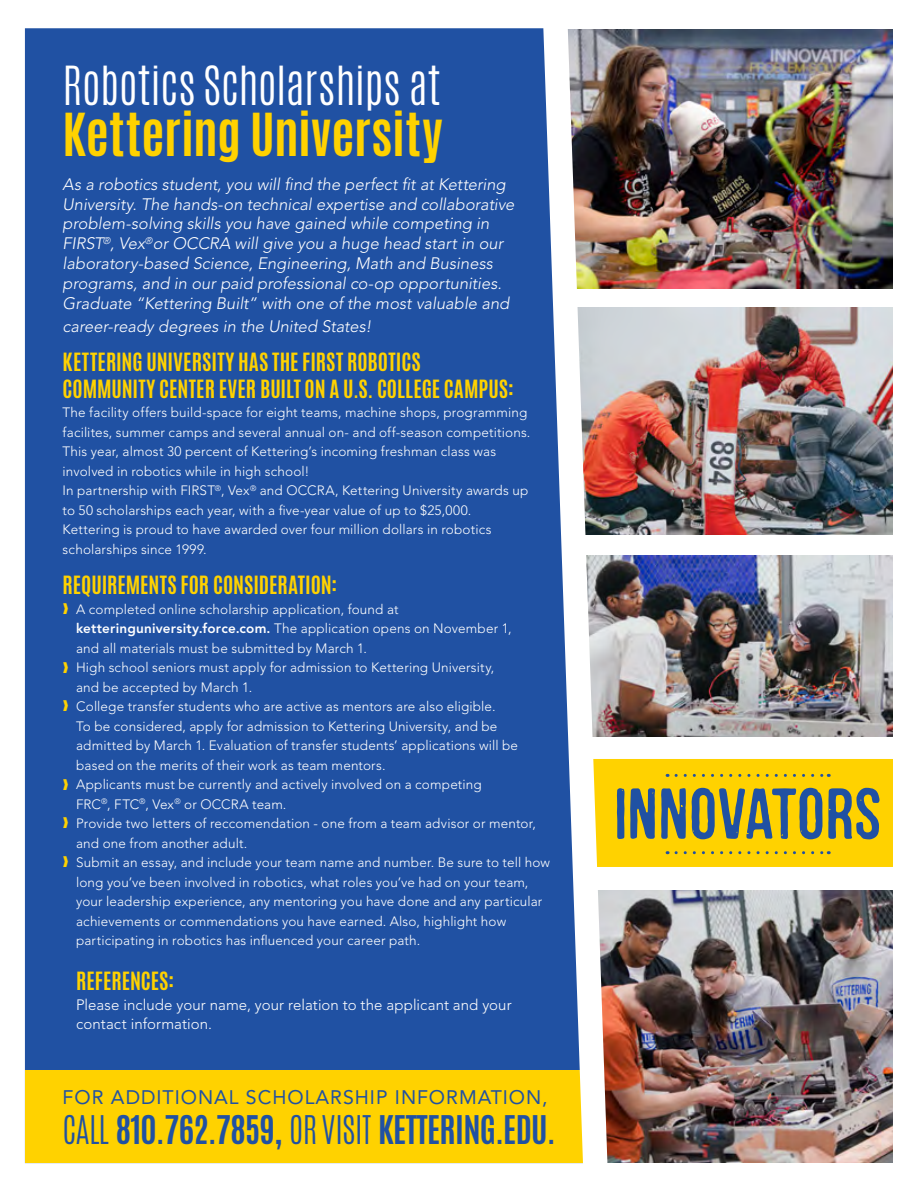
<style>
.page{position:relative;width:918px;height:1188px;background:#fff}
.page>*{position:absolute;margin:0;border:0;box-sizing:border-box;transform-origin:0 0}
.t1{font:72px "Mocha Mattari";color:#2051a3}
.t2{font:700 49.5px "Antonio";color:#ffd200}
.t3{font:300 45px "Antonio";letter-spacing:-.01em;color:#fff}
.t4{font:700 33px "Antonio";letter-spacing:-.02em;color:#2051a3}
.t5{font:700 21px/27px "Antonio";color:#ffd200}
.t6{font:19.5px "Avenir";letter-spacing:.05em;color:#2051a3}
.t7{font:18px/38.8px "Carta";color:#ffd200}
.t8{font:italic 300 16.5px/19.8px "Avenir";color:#fff}
.t9{font:300 15px/19.5px "Avenir";letter-spacing:.005em;color:#fff}
.t10{font:300 13.5px/19.5px "Avenir";letter-spacing:.01em;color:#fff}
.s1{font-weight:800}
.s2{font-weight:300}
</style>
<div class="page">
<img style="left:608px;top:555px;width:285px;height:182px">
<img style="left:608px;top:890px;width:285px;height:272px">
<img style="left:608px;top:308px;width:285px;height:226px">
<img style="left:608px;top:29px;width:285px;height:259px">
<div style="left:24px;top:28px;width:518px;height:1136px;background:#2051a3"></div>
<div style="left:608px;top:759px;width:285px;height:108px;background:#ffd200"></div>
<div style="left:25px;top:1070px;width:562px;height:93px;background:#ffd200"></div>
<svg style="left:542px;top:28px;width:66px;height:1136px"></svg>
<h3 class="t3" style="left:63px;top:54px;width:380px">Robotics Scholarships at</h3>
<h2 class="t2" style="left:63px;top:98px;width:381px">Kettering University</h2>
<p class="t8" style="left:63px;top:174px;width:453px">As a robotics student, you will find the perfect fit at Kettering University. The hands-on technical expertise and collaborative problem-solving skills you have gained while competing in FIRST<sup>®</sup>, Vex<sup>®</sup>or OCCRA will give you a huge head start in our laboratory-based Science, Engineering, Math and Business programs, and in our paid professional co-op opportunities.<br>Graduate “Kettering Built” with one of the most valuable and</p>
<p class="t8" style="left:63px;top:316px;width:310px">career-ready degrees in the United States!</p>
<h3 class="t5" style="left:63px;top:349px;width:453px">KETTERING UNIVERSITY HAS THE FIRST ROBOTICS<br>COMMUNITY CENTER EVER BUILT ON A U.S. COLLEGE CAMPUS:</h3>
<p class="t10" style="left:63px;top:403px;width:469px">The facility offers build-space for eight teams, machine shops, programming facilites, summer camps and several annual on- and off-season competitions.<br>This year, almost 30 percent of Kettering’s incoming freshman class was involved in robotics while in high school!<br>In partnership with FIRST<sup>®</sup>, Vex<sup>®</sup> and OCCRA, Kettering University awards up to 50 scholarships each year, with a five-year value of up to $25,000.<br>Kettering is proud to have awarded over four million dollars in robotics scholarships since 1999.</p>
<h3 class="t5" style="left:63px;top:572px;width:276px">REQUIREMENTS FOR CONSIDERATION:</h3>
<p class="t10" style="left:76px;top:600px;width:475px">A completed online scholarship application, found at <span class="s1">ketteringuniversity.force.com.</span> The application opens on November 1,<br>and all materials must be submitted by March 1.<br>High school seniors must apply for admission to Kettering University,<br>and be accepted by March 1.<br>College transfer students who are active as mentors are also eligible.<br>To be considered, apply for admission to Kettering University, and be admitted by March 1. Evaluation of transfer students’ applications will be based on the merits of their work as team mentors.<br>Applicants must be currently and actively involved on a competing<br>FRC<sup>®</sup>, FTC<sup>®</sup>, Vex<sup>®</sup> or OCCRA team.<br>Provide two letters of reccomendation - one from a team advisor or mentor, and one from another adult.<br>Submit an essay, and include your team name and number. Be sure to tell how long you’ve been involved in robotics, what roles you’ve had on your team, your leadership experience, any mentoring you have done and any particular achievements or commendations you have earned. Also, highlight how participating in robotics has influenced your career path.</p>
<h3 class="t5" style="left:76px;top:968px;width:100px">REFERENCES:</h3>
<p class="t9" style="left:76px;top:995px;width:437px">Please include your name, your relation to the applicant and your contact information.</p>
<h3 class="t7" style="left:63px;top:589px;width:8px">K</h3>
<h3 class="t7" style="left:63px;top:647px;width:8px">K<br>K</h3>
<h3 class="t7" style="left:63px;top:764px;width:8px;text-align:justify">K K K</h3>
<h3 class="t6" style="left:63px;top:1086px;width:487px">FOR ADDITIONAL SCHOLARSHIP INFORMATION,</h3>
<h3 class="t4" style="left:63px;top:1105px;width:495px"><span class="s2">CALL</span> 810.762.7859, <span class="s2">OR VISIT</span> KETTERING.EDU.</h3>
<h1 class="t1" style="left:614px;top:774px;width:269px">INNOVATORS</h1>
</div>
